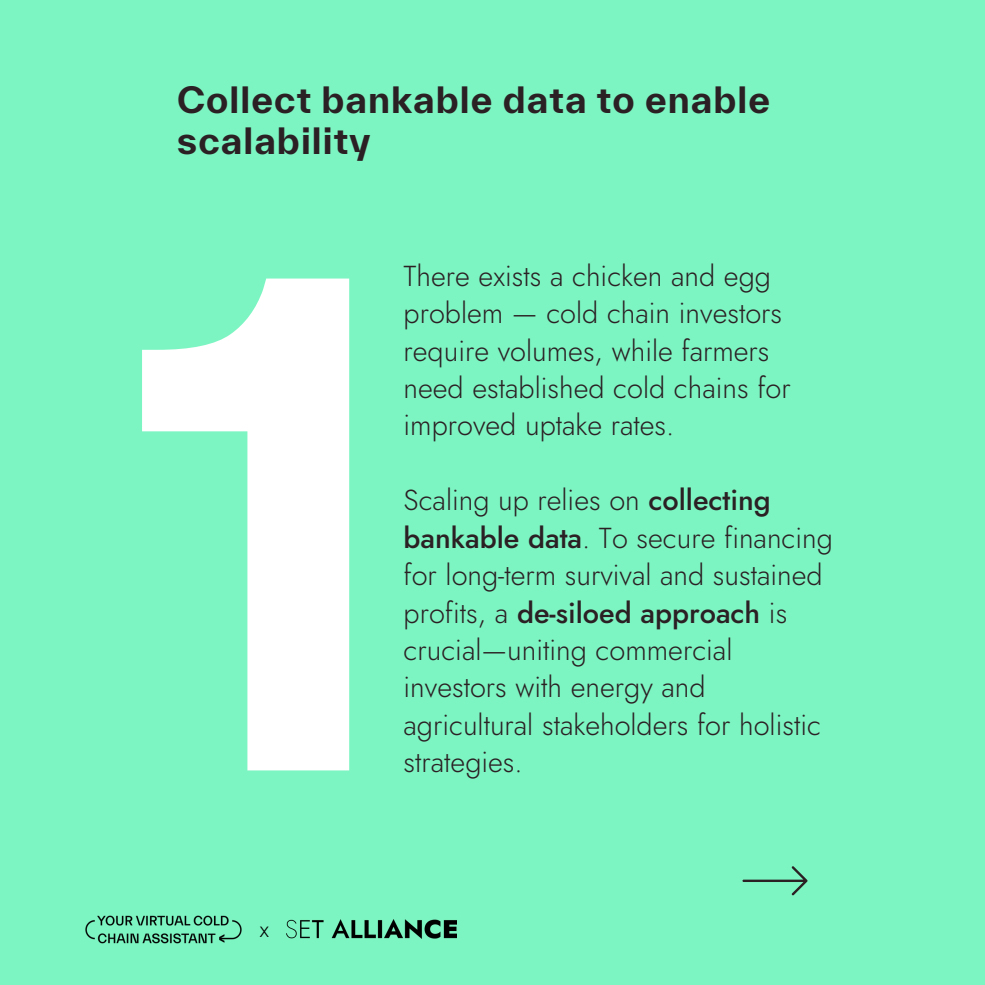
<style>
.page{position:relative;width:985px;height:985px;background:#fff}
.page>*{position:absolute;margin:0;border:0;box-sizing:border-box;transform-origin:0 0}
.t1{font:700 646.8px "TWK Everett";color:#fff}
.t2{font:700 35px/41.3px "TWK Everett";letter-spacing:.03em;color:#2b2024}
.t3{font:300 28.88px/37.4px "Jost";color:#2b2024}
.t4{font:300 22.66px "Jost";color:#000}
.s1{font-weight:500}
</style>
<div class="page">
<div style="left:0;top:0;width:984px;height:984px;background:#7df5c2"></div>
<svg style="left:742px;top:866px;width:65px;height:29px"></svg>
<img style="left:287px;top:919px;width:169px;height:19px">
<img style="left:85px;top:915px;width:157px;height:29px">
<p class="t2" style="left:177px;top:78px;width:594px">Collect bankable data to enable scalability</p>
<p class="t1" style="left:130px;top:117px;width:273px">1</p>
<p class="t3" style="left:403px;top:257px;width:388px">There exists a chicken and egg problem — cold chain investors require volumes, while farmers need established cold chains for improved uptake rates.</p>
<p class="t3" style="left:403px;top:481px;width:431px">Scaling up relies on <span class="s1">collecting bankable data</span>. To secure financing for long-term survival and sustained profits, a <span class="s1">de-siloed approach</span> is crucial—uniting commercial investors with energy and agricultural stakeholders for holistic strategies.</p>
<p class="t4" style="left:260px;top:912px;width:11px">x</p>
</div>
